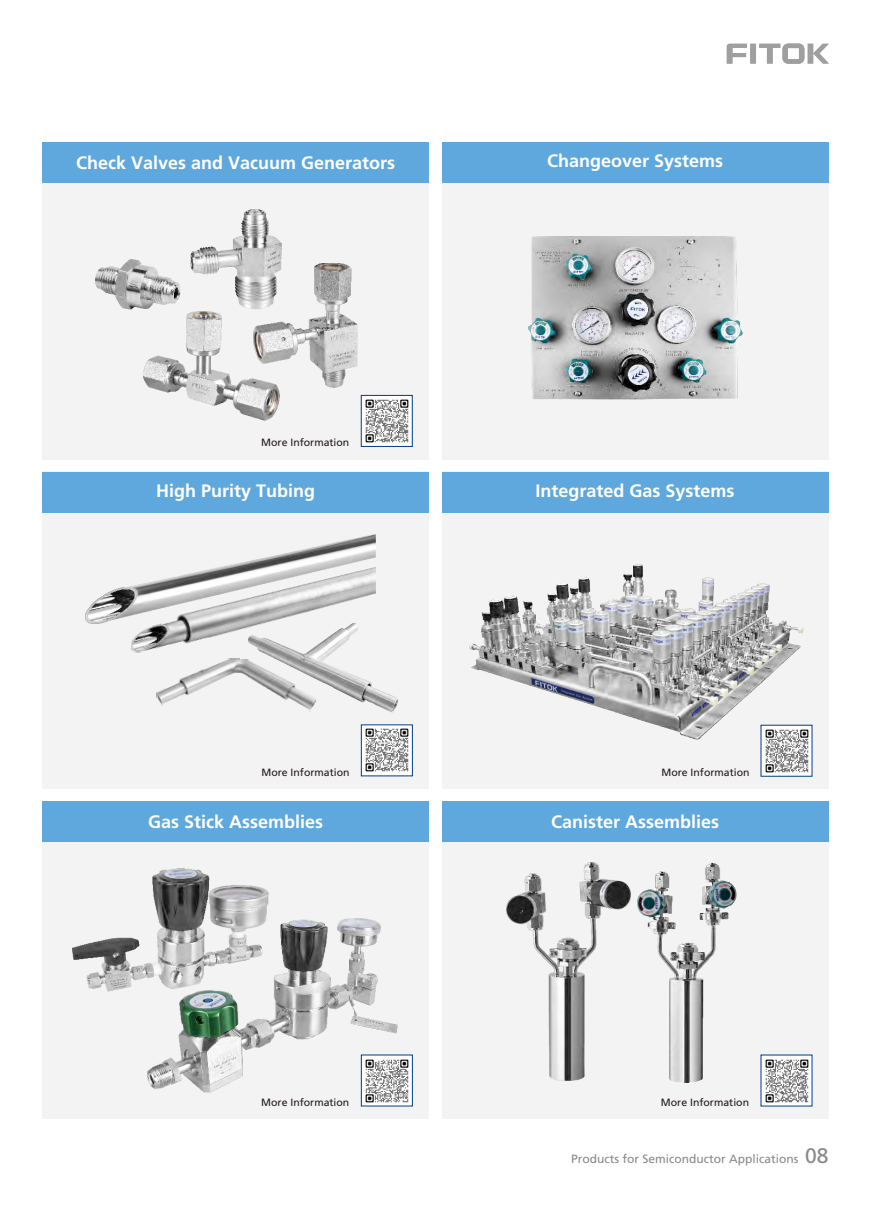
<style>
.page{position:relative;width:893px;height:1212px;background:#fff}
.page>*{position:absolute;margin:0;border:0;box-sizing:border-box;transform-origin:0 0}
.t1{font:700 18px "Frutiger CE";color:#fff}
.t2{font:12px "Frutiger CE";color:#898989}
.t3{font:10.5px "Frutiger CE";color:#231916}
.s1{font-size:21px}
</style>
<div class="page">
<div style="left:42px;top:802px;width:387px;height:317px;background:#f3f3f4"></div>
<div style="left:42px;top:472px;width:387px;height:317px;background:#f3f3f4"></div>
<div style="left:442px;top:472px;width:387px;height:317px;background:#f3f3f4"></div>
<div style="left:42px;top:142px;width:387px;height:317px;background:#f3f3f4"></div>
<div style="left:442px;top:142px;width:387px;height:317px;background:#f3f3f4"></div>
<div style="left:42px;top:472px;width:387px;height:40px;background:#5ea8dd"></div>
<div style="left:442px;top:472px;width:387px;height:40px;background:#5ea8dd"></div>
<svg style="left:727px;top:43px;width:102px;height:21px"></svg>
<div style="left:442px;top:142px;width:387px;height:40px;background:#5ea8dd"></div>
<div style="left:42px;top:142px;width:387px;height:40px;background:#5ea8dd"></div>
<img style="left:363px;top:727px;width:48px;height:47px">
<div style="left:361px;top:725px;width:52px;height:51px;border:1px solid #003b83"></div>
<div style="left:42px;top:802px;width:387px;height:40px;background:#5ea8dd"></div>
<img style="left:363px;top:397px;width:47px;height:48px">
<div style="left:361px;top:395px;width:51px;height:52px;border:1px solid #003b83"></div>
<img style="left:763px;top:727px;width:47px;height:47px">
<img style="left:363px;top:1057px;width:48px;height:47px">
<div style="left:361px;top:1055px;width:52px;height:51px;border:1px solid #003b83"></div>
<div style="left:442px;top:802px;width:387px;height:317px;background:#f3f3f4"></div>
<div style="left:442px;top:802px;width:387px;height:40px;background:#5ea8dd"></div>
<img style="left:763px;top:1057px;width:47px;height:47px">
<img style="left:507px;top:862px;width:123px;height:219px">
<img style="left:599px;top:881px;width:16px;height:28px">
<img style="left:647px;top:864px;width:82px;height:219px">
<img style="left:637px;top:881px;width:100px;height:37px">
<img style="left:85px;top:534px;width:291px;height:90px">
<img style="left:131px;top:567px;width:245px;height:86px">
<img style="left:249px;top:623px;width:149px;height:90px">
<img style="left:156px;top:656px;width:163px;height:55px">
<img style="left:148px;top:919px;width:249px;height:174px">
<img style="left:336px;top:918px;width:45px;height:19px">
<img style="left:290px;top:920px;width:27px;height:7px;border-radius:50%">
<img style="left:179px;top:991px;width:62px;height:47px">
<img style="left:73px;top:868px;width:195px;height:123px">
<img style="left:214px;top:887px;width:49px;height:12px;border-radius:50%">
<img style="left:164px;top:868px;width:33px;height:11px;border-radius:50%">
<img style="left:469px;top:565px;width:335px;height:174px">
<img style="left:554px;top:581px;width:216px;height:135px">
<img style="left:191px;top:209px;width:90px;height:100px">
<img style="left:143px;top:311px;width:137px;height:109px">
<img style="left:265px;top:389px;width:14px;height:27px">
<img style="left:190px;top:312px;width:29px;height:8px">
<img style="left:253px;top:264px;width:104px;height:123px">
<img style="left:319px;top:265px;width:27px;height:6px;border-radius:50%">
<img style="left:254px;top:331px;width:10px;height:28px">
<img style="left:529px;top:236px;width:214px;height:163px">
<img style="left:95px;top:260px;width:86px;height:50px">
<p class="t1" style="left:76px;top:155px;width:321px">Check Valves and Vacuum Generators</p>
<p class="t1" style="left:547px;top:153px;width:178px">Changeover Systems</p>
<p class="t3" style="left:261px;top:438px;width:90px">More Information</p>
<p class="t1" style="left:156px;top:483px;width:161px">High Purity Tubing</p>
<p class="t1" style="left:535px;top:483px;width:201px">Integrated Gas Systems</p>
<p class="t3" style="left:261px;top:768px;width:90px">More Information</p>
<p class="t3" style="left:661px;top:768px;width:90px">More Information</p>
<p class="t1" style="left:148px;top:815px;width:177px">Gas Stick Assemblies</p>
<p class="t1" style="left:551px;top:815px;width:170px">Canister Assemblies</p>
<p class="t3" style="left:261px;top:1098px;width:90px">More Information</p>
<p class="t3" style="left:661px;top:1098px;width:90px">More Information</p>
<p class="t2" style="left:571px;top:1154px;width:259px">Products for Semiconductor Applications <span class="s1">08</span></p>
</div>
